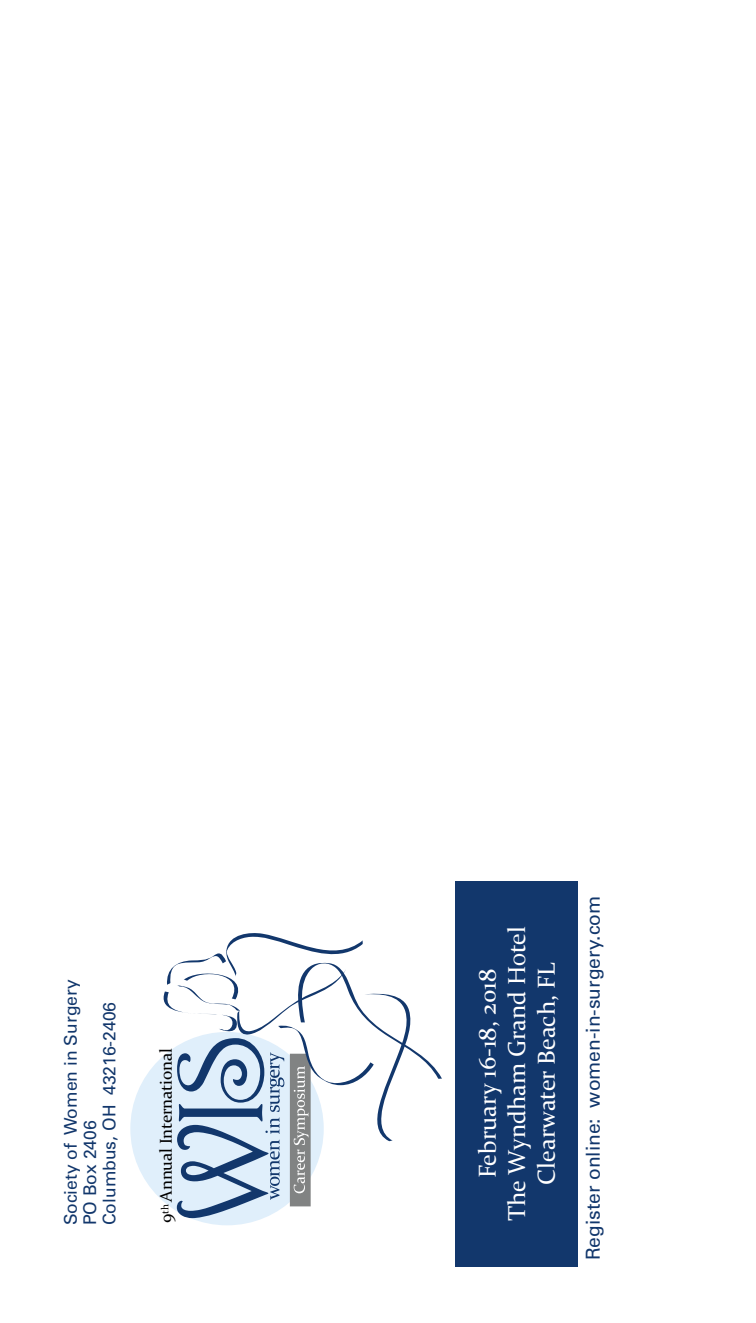
<style>
.page{position:relative;width:756px;height:1323px;background:#fff}
.page>*{position:absolute;margin:0;border:0;box-sizing:border-box;transform-origin:0 0}
.t1{font:24.5px/29.4px "Constantia";color:#fff;text-align:center}
.t2{font:19.25px "Univers LT Std";color:#12376c}
.t3{font:17.5px/19.2px "Univers LT Std";color:#12376c}
.t4{font:17.15px "Constantia";letter-spacing:-.01em;color:#000}
</style>
<div class="page">
<div style="left:130px;top:1032px;width:194px;height:193px;background:#e0effb;border-radius:50%"></div>
<div style="left:455px;top:881px;width:122px;height:385px;background:#12376c"></div>
<svg style="left:158px;top:933px;width:284px;height:285px"></svg>
<p class="t3" style="left:61px;top:1225px;width:247px;rotate:-90deg">Society of Women in Surgery<br>PO Box 2406<br>Columbus, OH 43216-2406</p>
<p class="t4" style="left:154px;top:1223px;width:176px;rotate:-90deg">9<sup>th</sup> Annual International</p>
<p class="t1" style="left:472px;top:1221px;width:296px;rotate:-90deg">February 16-18, 2018<br>The Wyndham Grand Hotel<br>Clearwater Beach, FL</p>
<p class="t2" style="left:582px;top:1260px;width:366px;rotate:-90deg">Register online: women-in-surgery.com</p>
</div>
